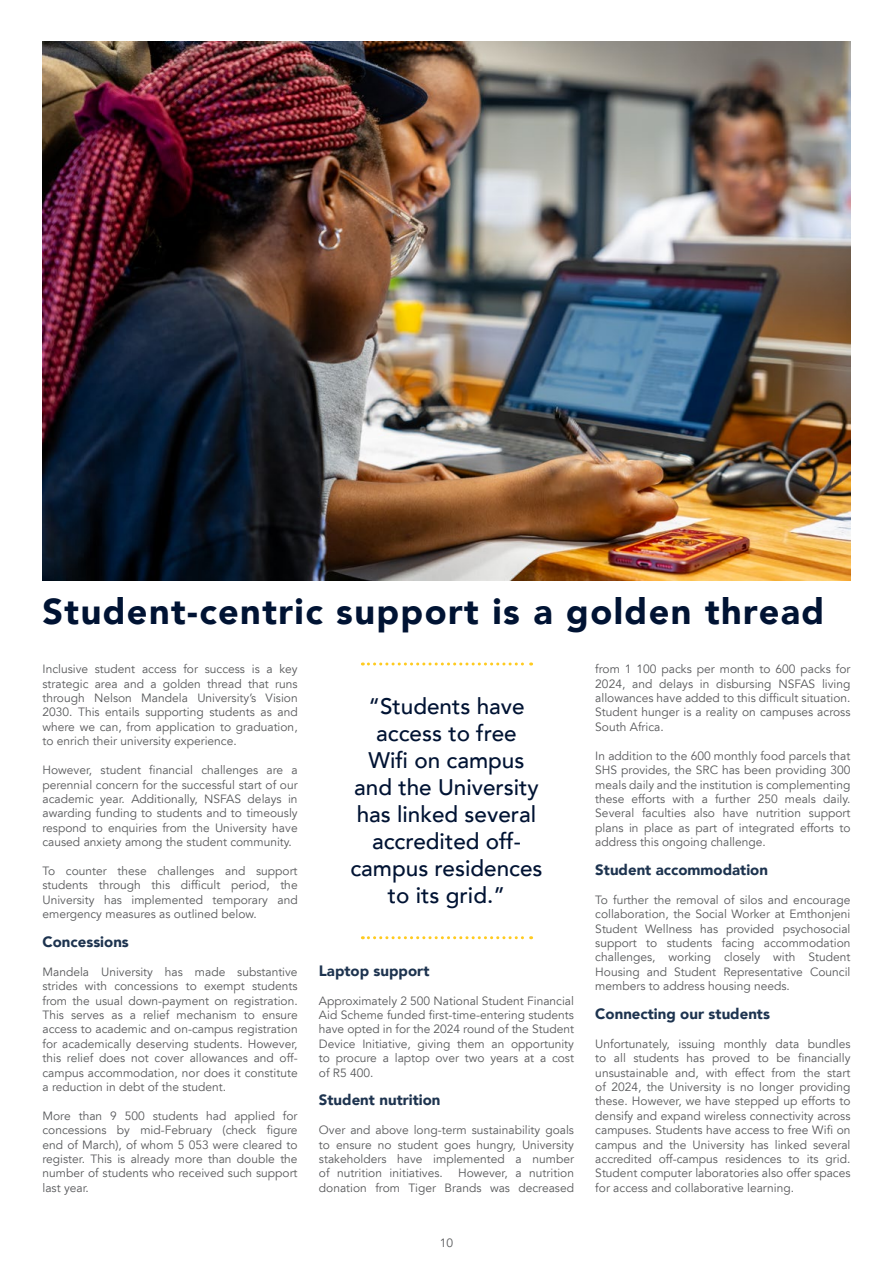
<style>
.page{position:relative;width:893px;height:1263px;background:#fff}
.page>*{position:absolute;margin:0;border:0;box-sizing:border-box;transform-origin:0 0}
.t1{font:900 36px "Avenir LT";letter-spacing:.04em;color:#001333}
.t2{font:500 22.5px/27px "Avenir LT";color:#001333;text-align:center}
.t3{font:900 15px "Avenir LT";color:#1d334f}
.t4{font:12px/14.4px "Avenir LT";color:#58595b;text-align:justify}
</style>
<div class="page">
<img style="left:43px;top:42px;width:807px;height:538px">
<svg style="left:362px;top:662px;width:170px;height:3px"></svg>
<svg style="left:362px;top:936px;width:170px;height:3px"></svg>
<h1 class="t1" style="left:43px;top:590px;width:783px">Student-centric support is a golden thread</h1>
<p class="t4" style="left:43px;top:662px;width:257px">Inclusive student access for success is a key strategic area and a golden thread that runs through Nelson Mandela University’s Vision 2030. This entails supporting students as and where we can, from application to graduation, to enrich their university experience.</p>
<p class="t4" style="left:43px;top:763px;width:257px">However, student financial challenges are a perennial concern for the successful start of our academic year. Additionally, NSFAS delays in awarding funding to students and to timeously respond to enquiries from the University have caused anxiety among the student community.</p>
<p class="t4" style="left:43px;top:864px;width:257px">To counter these challenges and support students through this difficult period, the University has implemented temporary and emergency measures as outlined below.</p>
<p class="t3" style="left:43px;top:933px;width:88px">Concessions</p>
<p class="t4" style="left:43px;top:965px;width:257px">Mandela University has made substantive strides with concessions to exempt students from the usual down-payment on registration.<br>This serves as a relief mechanism to ensure access to academic and on-campus registration for academically deserving students. However, this relief does not cover allowances and off&shy;campus accommodation, nor does it constitute a reduction in debt of the student.</p>
<p class="t4" style="left:43px;top:1109px;width:257px">More than 9 500 students had applied for concessions by mid-February (check figure end of March), of whom 5 053 were cleared to register. This is already more than double the number of students who received such support last year.</p>
<h2 class="t2" style="left:350px;top:693px;width:194px">“Students have access to free<br>Wifi on campus and the University has linked several accredited off&shy;campus residences to its grid.”</h2>
<p class="t3" style="left:319px;top:961px;width:112px">Laptop support</p>
<p class="t4" style="left:319px;top:993px;width:257px">Approximately 2 500 National Student Financial Aid Scheme funded first-time-entering students have opted in for the 2024 round of the Student Device Initiative, giving them an opportunity to procure a laptop over two years at a cost of R5 400.</p>
<p class="t3" style="left:319px;top:1091px;width:123px">Student nutrition</p>
<p class="t4" style="left:319px;top:1123px;width:257px">Over and above long-term sustainability goals to ensure no student goes hungry, University stakeholders have implemented a number of nutrition initiatives.</p>
<p class="t4" style="left:319px;top:1166px;width:257px;text-align:right">However, a nutrition<br>donation from Tiger Brands was decreased</p>
<p class="t4" style="left:440px;top:1236px;width:15px">10</p>
<p class="t4" style="left:595px;top:662px;width:257px">from 1 100 packs per month to 600 packs for 2024, and delays in disbursing NSFAS living allowances have added to this difficult situation.<br>Student hunger is a reality on campuses across South Africa.</p>
<p class="t4" style="left:595px;top:749px;width:257px">In addition to the 600 monthly food parcels that SHS provides, the SRC has been providing 300 meals daily and the institution is complementing these efforts with a further 250 meals daily.<br>Several faculties also have nutrition support plans in place as part of integrated efforts to address this ongoing challenge.</p>
<p class="t3" style="left:595px;top:861px;width:174px">Student accommodation</p>
<p class="t4" style="left:595px;top:893px;width:257px">To further the removal of silos and encourage collaboration, the Social Worker at Emthonjeni Student Wellness has provided psychosocial support to students facing accommodation challenges, working closely with Student Housing and Student Representative Council members to address housing needs.</p>
<p class="t3" style="left:595px;top:1005px;width:176px">Connecting our students</p>
<p class="t4" style="left:595px;top:1037px;width:257px">Unfortunately, issuing monthly data bundles to all students has proved to be financially unsustainable and, with effect from the start of 2024, the University is no longer providing these. However, we have stepped up efforts to densify and expand wireless connectivity across campuses. Students have access to free Wifi on campus and the University has linked several accredited off-campus residences to its grid.<br>Student computer laboratories also offer spaces for access and collaborative learning.</p>
</div>
